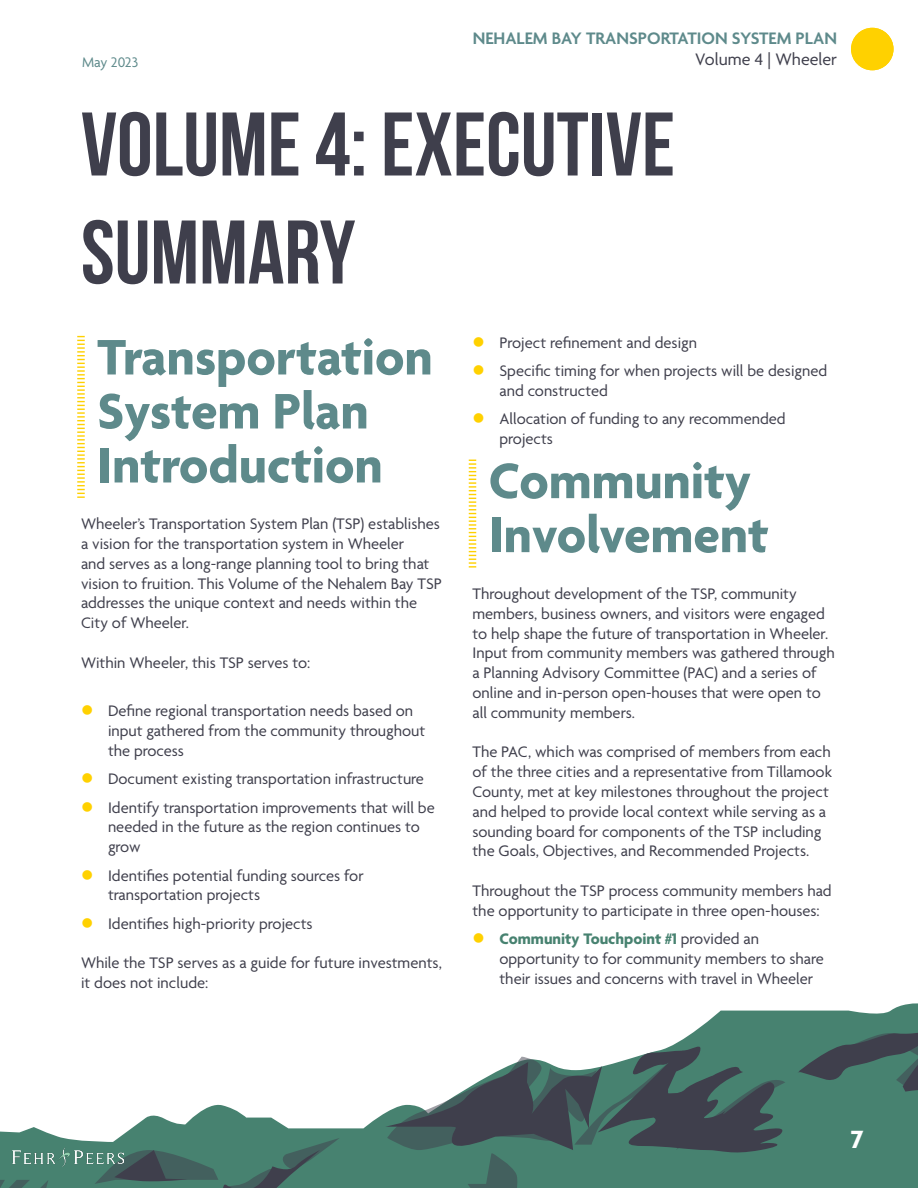
<style>
.page{position:relative;width:918px;height:1188px;background:#fff}
.page>*{position:absolute;margin:0;border:0;box-sizing:border-box;transform-origin:0 0}
.Section_Header_1{font:700 90px/108px "Bebas Neue";color:#3f3f4c}
.Header_1{font:700 54px/54px "Agenda";color:#5e8a8b}
.t1{font:700 27px "Agenda";color:#fff}
.t2{font:600 18px "Agenda";color:#5e8a8b}
.t3{font:18px "Agenda";color:#3f3f4c}
.Body_Text{font:16.5px/19.8px "Agenda";color:#3f3f4c}
.t4{font:15px "Agenda";color:#5e8a8b}
.s1{font-weight:700;color:#478270}
</style>
<div class="page">
<div style="left:851px;top:28px;width:43px;height:42px;background:#ffd100;border-radius:50%"></div>
<svg style="left:682px;top:1003px;width:236px;height:185px;fill:#478270"></svg>
<svg style="left:797px;top:1016px;width:121px;height:78px"></svg>
<svg style="left:0;top:1040px;width:791px;height:148px"></svg>
<div style="left:837px;top:1120px;width:41px;height:68px;background:#478270"></div>
<svg style="left:77px;top:336px;width:8px;height:162px"></svg>
<svg style="left:469px;top:460px;width:7px;height:108px"></svg>
<p class="t2" style="left:473px;top:28px;width:366px">NEHALEM BAY TRANSPORTATION SYSTEM PLAN</p>
<p class="t4" style="left:82px;top:54px;width:58px">May 2023</p>
<p class="t3" style="left:695px;top:50px;width:143px">Volume 4 | Wheeler</p>
<p class="Section_Header_1" style="left:81px;top:89px;width:596px">VOLUME 4: EXECUTIVE<br>SUMMARY</p>
<p class="Header_1" style="left:97px;top:334px;width:337px">Transportation<br>System Plan<br>Introduction</p>
<p class="Body_Text" style="left:81px;top:515px;width:362px">Wheeler’s Transportation System Plan (TSP) establishes a vision for the transportation system in Wheeler<br>and serves as a long-range planning tool to bring that vision to fruition. This Volume of the Nehalem Bay TSP addresses the unique context and needs within the City of Wheeler.</p>
<p class="Body_Text" style="left:81px;top:654px;width:231px">Within Wheeler, this TSP serves to:</p>
<p class="Body_Text" style="left:108px;top:702px;width:319px">Define regional transportation needs based on input gathered from the community throughout the process</p>
<p class="Body_Text" style="left:108px;top:770px;width:318px">Document existing transportation infrastructure</p>
<p class="Body_Text" style="left:108px;top:798px;width:328px">Identify transportation improvements that will be needed in the future as the region continues to grow</p>
<p class="Body_Text" style="left:108px;top:866px;width:257px">Identifies potential funding sources for transportation projects</p>
<p class="Body_Text" style="left:108px;top:915px;width:206px">Identifies high-priority projects</p>
<p class="Body_Text" style="left:81px;top:954px;width:362px">While the TSP serves as a guide for future investments, it does not include:</p>
<p class="Body_Text" style="left:500px;top:334px;width:199px">Project refinement and design</p>
<p class="Body_Text" style="left:500px;top:362px;width:329px">Specific timing for when projects will be designed and constructed</p>
<p class="Body_Text" style="left:500px;top:410px;width:288px">Allocation of funding to any recommended projects</p>
<p class="Header_1" style="left:489px;top:457px;width:281px">Community<br>Involvement</p>
<p class="Body_Text" style="left:472px;top:585px;width:364px">Throughout development of the TSP, community members, business owners, and visitors were engaged to help shape the future of transportation in Wheeler.<br>Input from community members was gathered through a Planning Advisory Committee (PAC) and a series of online and in-person open-houses that were open to all community members.</p>
<p class="Body_Text" style="left:472px;top:743px;width:361px">The PAC, which was comprised of members from each of the three cities and a representative from Tillamook County, met at key milestones throughout the project and helped to provide local context while serving as a sounding board for components of the TSP including the Goals, Objectives, and Recommended Projects.</p>
<p class="Body_Text" style="left:472px;top:882px;width:361px">Throughout the TSP process community members had the opportunity to participate in three open-houses:</p>
<p class="Body_Text" style="left:500px;top:930px;width:326px"><span class="s1">Community Touchpoint #1</span> provided an opportunity to for community members to share their issues and concerns with travel in Wheeler</p>
<h3 class="t1" style="left:851px;top:1125px;width:14px">7</h3>
</div>
